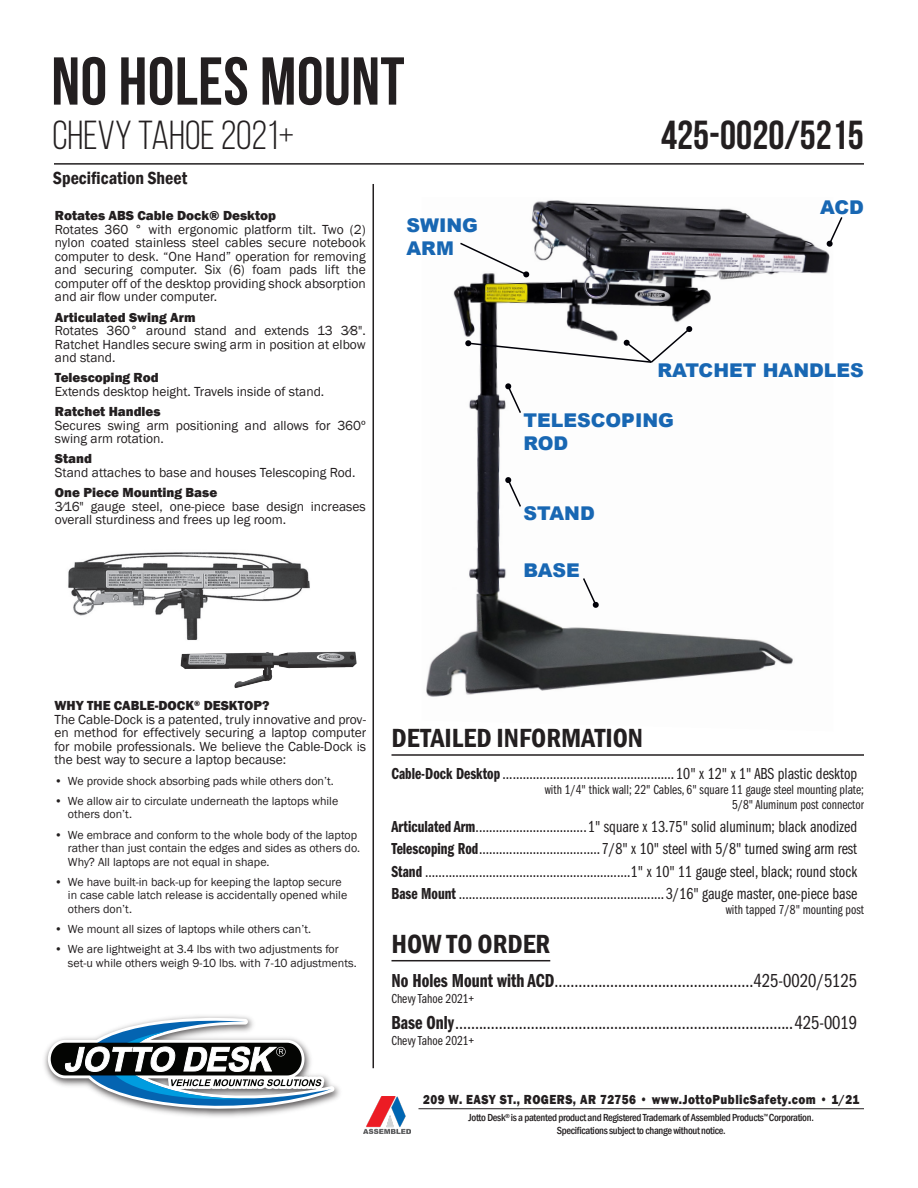
<style>
.page{position:relative;width:918px;height:1188px;background:#fff}
.page>*{position:absolute;margin:0;border:0;box-sizing:border-box;transform-origin:0 0}
.t1{font:67.5px "Bebas Neue";letter-spacing:.005em;color:#231f20}
.t2{font:40.5px "Bebas Neue";color:#231f20}
.t3{font:40.5px "Bebas Neue";color:#231f20}
.t4{font:600 condensed 27px "Franklin Gothic";color:#231f20}
.t5{font:19.5px "Franklin Gothic LT Pro Bk Cm";color:#231f20}
.t6{font:900 18.9px/22.8px "Arial";color:#1867b3}
.t7{font:600 condensed 18px "Franklin Gothic";color:#231f20}
.t8{font:16.5px "Franklin Gothic LT Pro Bk Cm";color:#231f20}
.t9{font:13.5px/13.5px "Franklin Gothic";color:#231f20;text-align:justify}
.t10{font:13.5px/15px "Franklin Gothic LT Pro Bk Cm";color:#231f20;text-align:right}
.Subhead_Para_Style{font:800 13.5px "Franklin Gothic";color:#231f20}
.Subhead_Para_Style-2{font:800 13.5px "Franklin Gothic";letter-spacing:.04em;color:#231f20;scale:.87 1}
.t11{font:12px/13.5px "Franklin Gothic";color:#231f20}
.t12{font:500 condensed 10.5px/12.6px "Franklin Gothic";letter-spacing:-.03em;color:#231f20;text-align:center}
.s1{font-family:"Franklin Gothic LT Pro Dm Cm"}
</style>
<div class="page">
<img style="left:426px;top:200px;width:404px;height:497px">
<img style="left:68px;top:552px;width:289px;height:136px">
<hr style="left:373px;top:184px;width:1px;height:884px;background:#231f20">
<hr style="left:392px;top:754px;width:472px;height:2px;background:#231f20">
<hr style="left:392px;top:960px;width:158px;height:1px;background:#231f20">
<hr style="left:54px;top:163px;width:810px;height:2px;background:#231f20">
<svg style="left:48px;top:1016px;width:287px;height:101px"></svg>
<img style="left:364px;top:1096px;width:46px;height:38px">
<hr style="left:418px;top:1108px;width:446px;height:1px;background:#231f20">
<svg style="left:465px;top:326px;width:228px;height:38px"></svg>
<svg style="left:505px;top:383px;width:17px;height:32px"></svg>
<svg style="left:505px;top:477px;width:17px;height:31px"></svg>
<svg style="left:582px;top:577px;width:17px;height:31px"></svg>
<svg style="left:826px;top:215px;width:17px;height:32px"></svg>
<svg style="left:459px;top:241px;width:71px;height:37px"></svg>
<p class="t1" style="left:51px;top:44px;width:355px">NO HOLES MOUNT</p>
<p class="t2" style="left:52px;top:113px;width:243px">CHEVY TAHOE 2021+</p>
<p class="t7" style="left:53px;top:166px;width:136px">Specification Sheet</p>
<p class="Subhead_Para_Style" style="left:55px;top:207px;width:223px">Rotates ABS Cable Dock® Desktop</p>
<p class="t9" style="left:55px;top:223px;width:312px">Rotates 360 ° with ergonomic platform tilt. Two (2) nylon coated stainless steel cables secure notebook computer to desk. “One Hand” operation for removing and securing computer. Six (6) foam pads lift the computer off of the desktop providing shock absorption and air flow under computer.</p>
<p class="Subhead_Para_Style" style="left:55px;top:308px;width:142px">Articulated Swing Arm</p>
<p class="t9" style="left:55px;top:324px;width:312px">Rotates 360° around stand and extends 13 3⁄8".<br>Ratchet Handles secure swing arm in position at elbow and stand.</p>
<p class="Subhead_Para_Style" style="left:55px;top:369px;width:105px">Telescoping Rod</p>
<p class="t9" style="left:55px;top:385px;width:271px">Extends desktop height. Travels inside of stand.</p>
<p class="Subhead_Para_Style" style="left:55px;top:403px;width:107px">Ratchet Handles</p>
<p class="t9" style="left:55px;top:419px;width:312px">Secures swing arm positioning and allows for 360º swing arm rotation.</p>
<p class="Subhead_Para_Style" style="left:55px;top:450px;width:39px">Stand</p>
<p class="t9" style="left:55px;top:466px;width:302px">Stand attaches to base and houses Telescoping Rod.</p>
<p class="Subhead_Para_Style" style="left:55px;top:484px;width:164px">One Piece Mounting Base</p>
<p class="t9" style="left:55px;top:500px;width:312px">3⁄16" gauge steel, one-piece base design increases overall sturdiness and frees up leg room.</p>
<p class="t6" style="left:406px;top:213px;width:73px">SWING<br>ARM</p>
<p class="t3" style="left:661px;top:112px;width:204px">425-0020/5215</p>
<p class="t6" style="left:820px;top:195px;width:45px">ACD</p>
<p class="t6" style="left:657px;top:359px;width:208px">RATCHET HANDLES</p>
<p class="t6" style="left:523px;top:408px;width:152px">TELESCOPING<br>ROD</p>
<p class="t6" style="left:523px;top:502px;width:73px">STAND</p>
<p class="t6" style="left:523px;top:558px;width:58px">BASE</p>
<p class="Subhead_Para_Style" style="left:54px;top:697px;width:217px">WHY THE CABLE-DOCK<sup>®</sup> DESKTOP?</p>
<p class="t9" style="left:54px;top:713px;width:313px">The Cable-Dock is a patented, truly innovative and prov&shy;en method for effectively securing a laptop computer for mobile professionals. We believe the Cable-Dock is the best way to secure a laptop because:</p>
<p class="t11" style="left:54px;top:774px;width:281px">• We provide shock absorbing pads while others don’t.</p>
<p class="t11" style="left:68px;top:794px;width:272px;text-indent:-14px">• We allow air to circulate underneath the laptops while others don’t.</p>
<p class="t11" style="left:68px;top:828px;width:294px;text-indent:-14px">• We embrace and conform to the whole body of the laptop rather than just contain the edges and sides as others do.<br>Why? All laptops are not equal in shape.</p>
<p class="t11" style="left:68px;top:875px;width:281px;text-indent:-14px">• We have built-in back-up for keeping the laptop secure in case cable latch release is accidentally opened while others don’t.</p>
<p class="t11" style="left:54px;top:923px;width:258px">• We mount all sizes of laptops while others can’t.</p>
<p class="t11" style="left:68px;top:943px;width:290px;text-indent:-14px">• We are lightweight at 3.4 lbs with two adjustments for set-u while others weigh 9-10 lbs. with 7-10 adjustments.</p>
<p class="t4" style="left:392px;top:720px;width:253px">DETAILED INFORMATION</p>
<p class="t8" style="left:392px;top:765px;width:467px"><span class="s1">Cable-Dock Desktop</span>................................................... 10" x 12" x 1" ABS plastic desktop</p>
<p class="t10" style="left:545px;top:782px;width:321px">with 1/4" thick wall; 22" Cables, 6" square 11 gauge steel mounting plate;<br>5/8" Aluminum post connector</p>
<p class="t8" style="left:392px;top:817px;width:467px"><span class="s1">Articulated Arm</span>.................................1" square x 13.75" solid aluminum; black anodized</p>
<p class="t8" style="left:392px;top:840px;width:467px"><span class="s1">Telescoping Rod</span>....................................7/8" x 10" steel with 5/8" turned swing arm rest</p>
<p class="t8" style="left:392px;top:862px;width:467px"><span class="s1">Stand</span> .............................................................1" x 10" 11 gauge steel, black; round stock</p>
<p class="t8" style="left:392px;top:885px;width:467px"><span class="s1">Base Mount</span> .............................................................3/16" gauge master, one-piece base</p>
<p class="t10" style="left:726px;top:902px;width:140px">with tapped 7/8" mounting post</p>
<p class="t4" style="left:392px;top:926px;width:160px">HOW TO ORDER</p>
<p class="t5" style="left:392px;top:970px;width:467px"><span class="s1">No Holes Mount with ACD</span>..................................................425-0020/5125</p>
<p class="t10" style="left:392px;top:991px;width:84px">Chevy Tahoe 2021+</p>
<p class="t5" style="left:392px;top:1012px;width:467px"><span class="s1">Base Only</span>.....................................................................................425-0019</p>
<p class="t10" style="left:392px;top:1034px;width:84px">Chevy Tahoe 2021+</p>
<p class="Subhead_Para_Style-2" style="left:423px;top:1091px;width:503px">209 W. EASY ST., ROGERS, AR 72756 • www.JottoPublicSafety.com • 1/21</p>
<p class="t12" style="left:469px;top:1111px;width:347px">Jotto Desk<sup>®</sup> is a patented product and Registered Trademark of Assembled Products<sup>™</sup> Corporation.<br>Specifications subject to change without notice.</p>
</div>
